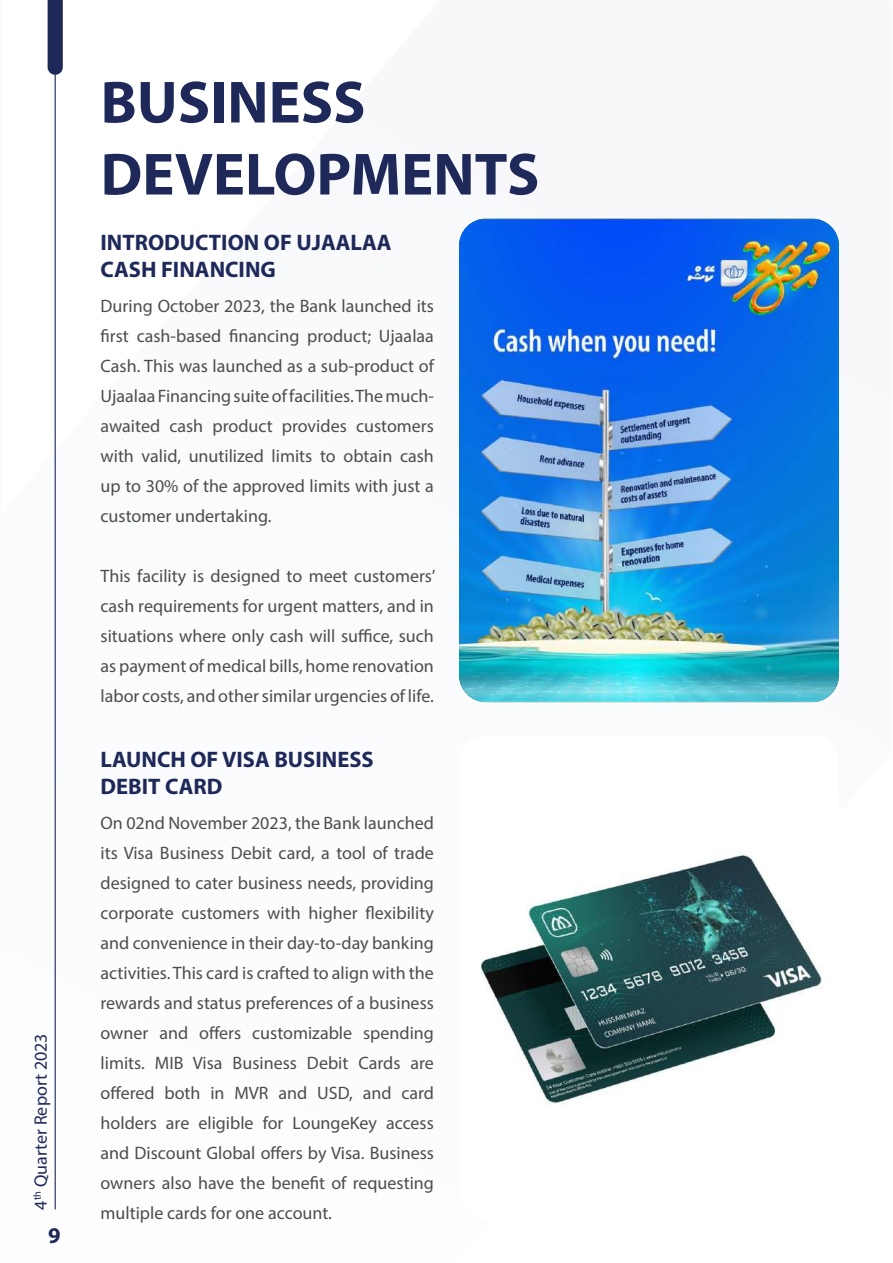
<style>
.page{position:relative;width:893px;height:1263px;background:#fff}
.page>*{position:absolute;margin:0;border:0;box-sizing:border-box;transform-origin:0 0}
.t1{font:700 60px/72px "Myriad Pro";color:#1e2859}
.t2{font:700 22.5px/27px "Myriad Pro";color:#1e2859}
.t3{font:22.5px "Myriad Variable Concept";color:#1e2859}
.t4{font:18px/30px "Myriad Pro";color:#4d4d4d;text-align:justify}
.t5{font:18px "Myriad Variable Concept";color:#1e2859}
</style>
<div class="page">
<img style="left:459px;top:219px;width:380px;height:483px">
<img style="left:481px;top:852px;width:341px;height:253px">
<svg style="left:48px;top:0;width:15px;height:75px"></svg>
<hr style="left:55px;top:75px;width:1px;height:1134px;background:#1e2859">
<p class="t5" style="left:30px;top:1209px;width:178px;rotate:-90deg">4<sup>th</sup> Quarter Report 2023</p>
<p class="t3" style="left:48px;top:1223px;width:14px">9</p>
<h1 class="t1" style="left:101px;top:64px;width:440px">BUSINESS<br>DEVELOPMENTS</h1>
<p class="t2" style="left:101px;top:228px;width:293px">INTRODUCTION OF UJAALAA<br>CASH FINANCING</p>
<p class="t4" style="left:101px;top:290px;width:335px">During October 2023, the Bank launched its first cash-based financing product; Ujaalaa Cash. This was launched as a sub-product of Ujaalaa Financing suite of facilities. The much&shy;awaited cash product provides customers with valid, unutilized limits to obtain cash up to 30% of the approved limits with just a customer undertaking.</p>
<p class="t4" style="left:101px;top:560px;width:336px">This facility is designed to meet customers’ cash requirements for urgent matters, and in situations where only cash will suffice, such as payment of medical bills, home renovation labor costs, and other similar urgencies of life.</p>
<p class="t2" style="left:101px;top:745px;width:275px">LAUNCH OF VISA BUSINESS<br>DEBIT CARD</p>
<p class="t4" style="left:101px;top:807px;width:335px">On 02nd November 2023, the Bank launched its Visa Business Debit card, a tool of trade designed to cater business needs, providing corporate customers with higher flexibility and convenience in their day-to-day banking activities. This card is crafted to align with the rewards and status preferences of a business owner and offers customizable spending limits. MIB Visa Business Debit Cards are offered both in MVR and USD, and card holders are eligible for LoungeKey access and Discount Global offers by Visa. Business owners also have the benefit of requesting multiple cards for one account.</p>
</div>
